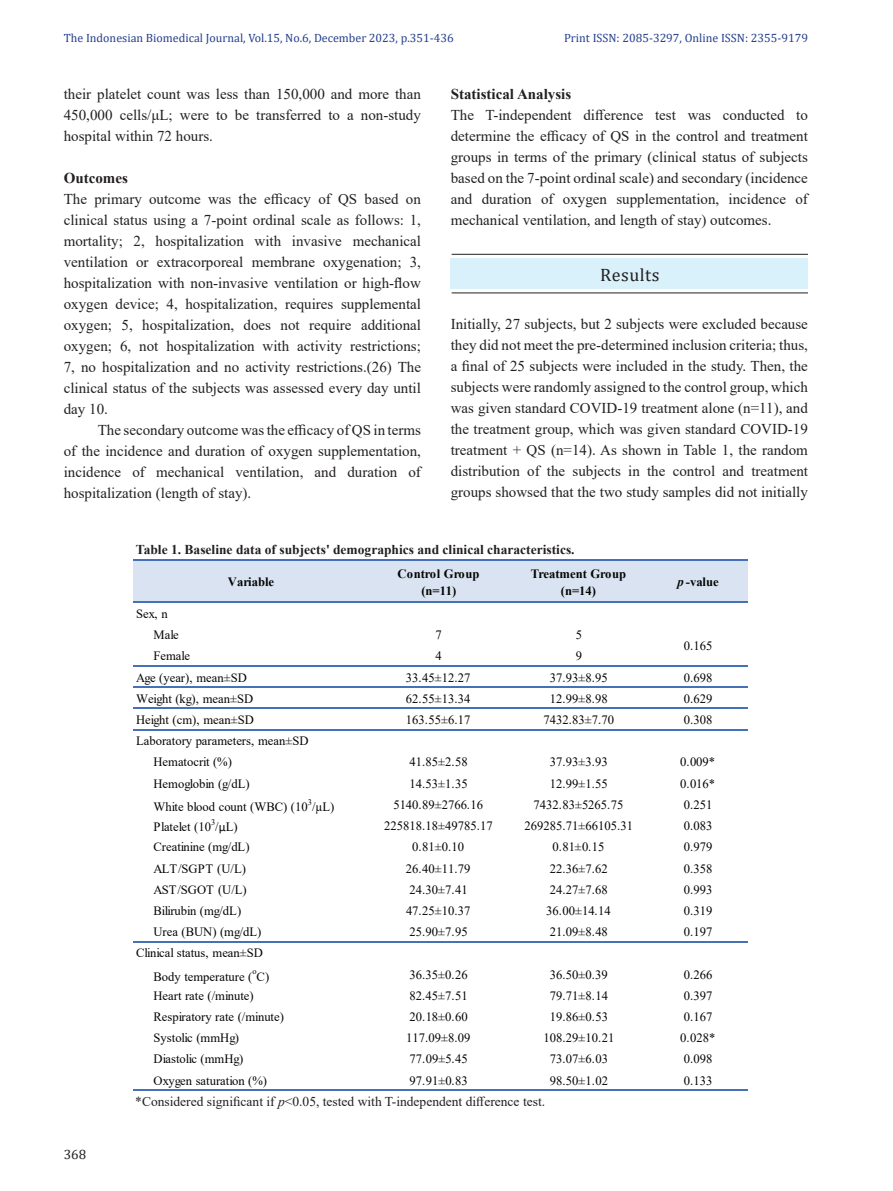
<style>
.page{position:relative;width:893px;height:1191px;background:#fff}
.page>*{position:absolute;margin:0;border:0;box-sizing:border-box;transform-origin:0 0}
.Content_Separator{font:18px "Cambria";letter-spacing:.03em;color:#231f20}
.Body_Text{font:15px/21px "Times New Roman";color:#231f20;text-align:justify}
.Body_Text-2{font:700 15px "Times New Roman";color:#231f20}
.Figure_Legend{font:13.5px "Times New Roman";color:#231f20}
.Figure_Legend-2{font:700 13.5px "Times New Roman";color:#231f20}
.t1{font:13.5px "Cambria";color:#231f20}
.t2{font:12.75px/21.1px "Times New Roman";color:#040503}
.t3{font:700 12.75px/16.2px "Times New Roman";color:#040503;text-align:center}
.t4{font:12px "Cambria";color:#253f8e}
.t5{font:8.55px "Times New Roman";color:#040503}
.s1{font-style:italic}
.s2{font-family:"Calibri"}
</style>
<div class="page">
<hr style="left:452px;top:254px;width:356px;height:1px;background:#231f20">
<hr style="left:452px;top:292px;width:356px;height:1px;background:#231f20">
<div style="left:451px;top:259px;width:357px;height:30px;background:#d9f1fb"></div>
<div style="left:133px;top:560px;width:614px;height:43px;background:#d9e3f2"></div>
<hr style="left:133px;top:559px;width:614px;height:1px;background:#4671b8">
<hr style="left:133px;top:601px;width:614px;height:2px;background:#4671b8">
<hr style="left:133px;top:665px;width:614px;height:1px;background:#4671b8">
<hr style="left:133px;top:686px;width:614px;height:2px;background:#4671b8">
<hr style="left:133px;top:707px;width:614px;height:2px;background:#4671b8">
<hr style="left:133px;top:729px;width:614px;height:1px;background:#4671b8">
<hr style="left:133px;top:941px;width:614px;height:1px;background:#4671b8">
<hr style="left:133px;top:1089px;width:614px;height:2px;background:#4671b8">
<p class="t4" style="left:64px;top:31px;width:391px">The Indonesian Biomedical Journal, Vol.15, No.6, December 2023, p.351-436</p>
<p class="t4" style="left:564px;top:31px;width:245px">Print ISSN: 2085-3297, Online ISSN: 2355-9179</p>
<p class="Body_Text" style="left:64px;top:83px;width:359px">their platelet count was less than 150,000 and more than 450,000 cells/μL; were to be transferred to a non-study hospital within 72 hours.</p>
<p class="Body_Text-2" style="left:64px;top:167px;width:66px">Outcomes</p>
<p class="Body_Text" style="left:64px;top:188px;width:359px">The primary outcome was the efficacy of QS based on clinical status using a 7-point ordinal scale as follows: 1, mortality; 2, hospitalization with invasive mechanical ventilation or extracorporeal membrane oxygenation; 3, hospitalization with non-invasive ventilation or high-flow oxygen device; 4, hospitalization, requires supplemental oxygen; 5, hospitalization, does not require additional oxygen; 6, not hospitalization with activity restrictions; 7, no hospitalization and no activity restrictions.(26) The clinical status of the subjects was assessed every day until day 10.</p>
<p class="Body_Text" style="left:64px;top:419px;width:359px;text-indent:34px">The secondary outcome was the efficacy of QS in terms of the incidence and duration of oxygen supplementation, incidence of mechanical ventilation, and duration of hospitalization (length of stay).</p>
<p class="Body_Text-2" style="left:451px;top:83px;width:122px">Statistical Analysis</p>
<p class="Body_Text" style="left:451px;top:104px;width:359px">The T-independent difference test was conducted to determine the efficacy of QS in the control and treatment groups in terms of the primary (clinical status of subjects based on the 7-point ordinal scale) and secondary (incidence and duration of oxygen supplementation, incidence of mechanical ventilation, and length of stay) outcomes.</p>
<p class="Content_Separator" style="left:600px;top:264px;width:61px">Results</p>
<p class="Body_Text" style="left:451px;top:313px;width:359px">Initially, 27 subjects, but 2 subjects were excluded because they did not meet the pre-determined inclusion criteria; thus, a final of 25 subjects were included in the study. Then, the subjects were randomly assigned to the control group, which was given standard COVID-19 treatment alone (n=11), and the treatment group, which was given standard COVID-19 treatment + QS (n=14). As shown in Table 1, the random distribution of the subjects in the control and treatment groups showsed that the two study samples did not initially</p>
<p class="Figure_Legend-2" style="left:136px;top:539px;width:440px">Table 1. Baseline data of subjects' demographics and clinical characteristics.</p>
<p class="t3" style="left:398px;top:565px;width:84px">Control Group (n=11)</p>
<p class="t3" style="left:531px;top:565px;width:97px">Treatment Group (n=14)</p>
<p class="t3" style="left:677px;top:573px;width:43px"><span class="s1">p</span> -value</p>
<p class="t2" style="left:154px;top:624px;width:27px">Male</p>
<p class="t2" style="left:435px;top:624px;width:8px">7</p>
<p class="t2" style="left:576px;top:624px;width:8px">5</p>
<p class="t2" style="left:154px;top:645px;width:38px">Female</p>
<p class="t2" style="left:435px;top:645px;width:8px">4</p>
<p class="t2" style="left:576px;top:645px;width:8px">9</p>
<p class="t2" style="left:406px;top:666px;width:66px">33.45±12.27</p>
<p class="t2" style="left:550px;top:666px;width:60px">37.93±8.95</p>
<p class="t2" style="left:684px;top:666px;width:30px">0.698</p>
<p class="t2" style="left:406px;top:687px;width:66px">62.55±13.34</p>
<p class="t2" style="left:550px;top:687px;width:60px">12.99±8.98</p>
<p class="t2" style="left:684px;top:687px;width:30px">0.629</p>
<p class="t2" style="left:406px;top:708px;width:66px">163.55±6.17</p>
<p class="t2" style="left:543px;top:708px;width:72px">7432.83±7.70</p>
<p class="t2" style="left:684px;top:708px;width:30px">0.308</p>
<p class="t2" style="left:153px;top:751px;width:80px">Hematocrit (%)</p>
<p class="t2" style="left:409px;top:751px;width:60px">41.85±2.58</p>
<p class="t2" style="left:550px;top:751px;width:60px">37.93±3.93</p>
<p class="t2" style="left:680px;top:751px;width:37px">0.009*</p>
<p class="t2" style="left:154px;top:772px;width:98px">Hemoglobin (g/dL)</p>
<p class="t2" style="left:409px;top:772px;width:60px">14.53±1.35</p>
<p class="t2" style="left:550px;top:772px;width:60px">12.99±1.55</p>
<p class="t2" style="left:680px;top:772px;width:37px">0.016*</p>
<p class="t2" style="left:154px;top:795px;width:182px">White blood count (WBC) (10 /µL)</p>
<p class="t3" style="left:228px;top:573px;width:48px">Variable</p>
<p class="t2" style="left:136px;top:602px;width:33px">Sex, n</p>
<p class="t2" style="left:684px;top:634px;width:30px">0.165</p>
<p class="t2" style="left:136px;top:666px;width:174px">Age (year), mean±SD<br>Weight (kg), mean±SD<br>Height (cm), mean±SD<br>Laboratory parameters, mean±SD</p>
<p class="t5" style="left:308px;top:795px;width:6px">3</p>
<p class="t2" style="left:393px;top:793px;width:91px">5140.89±2766.16</p>
<p class="t2" style="left:534px;top:793px;width:91px">7432.83±5265.75</p>
<p class="t2" style="left:684px;top:793px;width:30px">0.251</p>
<p class="t5" style="left:211px;top:816px;width:6px">3</p>
<p class="t2" style="left:384px;top:815px;width:110px">225818.18±49785.17</p>
<p class="t2" style="left:524px;top:815px;width:110px">269285.71±66105.31</p>
<p class="t2" style="left:684px;top:815px;width:30px">0.083</p>
<p class="t2" style="left:154px;top:836px;width:98px">Creatinine (mg/dL)</p>
<p class="t2" style="left:412px;top:836px;width:53px">0.81±0.10</p>
<p class="t2" style="left:553px;top:836px;width:53px">0.81±0.15</p>
<p class="t2" style="left:684px;top:836px;width:30px">0.979</p>
<p class="t2" style="left:154px;top:857px;width:94px">ALT/SGPT (U/L)</p>
<p class="t2" style="left:406px;top:857px;width:66px">26.40±11.79</p>
<p class="t2" style="left:550px;top:857px;width:60px">22.36±7.62</p>
<p class="t2" style="left:684px;top:857px;width:30px">0.358</p>
<p class="t2" style="left:154px;top:878px;width:95px">AST/SGOT (U/L)</p>
<p class="t2" style="left:409px;top:878px;width:60px">24.30±7.41</p>
<p class="t2" style="left:550px;top:878px;width:60px">24.27±7.68</p>
<p class="t2" style="left:684px;top:878px;width:30px">0.993</p>
<p class="t2" style="left:154px;top:899px;width:89px">Bilirubin (mg/dL)</p>
<p class="t2" style="left:406px;top:899px;width:66px">47.25±10.37</p>
<p class="t2" style="left:546px;top:899px;width:66px">36.00±14.14</p>
<p class="t2" style="left:684px;top:899px;width:30px">0.319</p>
<p class="t2" style="left:154px;top:921px;width:109px">Urea (BUN) (mg/dL)</p>
<p class="t2" style="left:409px;top:921px;width:60px">25.90±7.95</p>
<p class="t2" style="left:550px;top:921px;width:60px">21.09±8.48</p>
<p class="t2" style="left:684px;top:921px;width:30px">0.197</p>
<p class="t2" style="left:154px;top:965px;width:117px">Body temperature ( C)</p>
<p class="t2" style="left:154px;top:816px;width:86px">Platelet (10 /<span class="s2">µ</span>L)</p>
<p class="t2" style="left:136px;top:942px;width:128px">Clinical status, mean±SD</p>
<p class="t5" style="left:252px;top:965px;width:6px">o</p>
<p class="t2" style="left:409px;top:963px;width:60px">36.35±0.26</p>
<p class="t2" style="left:550px;top:963px;width:60px">36.50±0.39</p>
<p class="t2" style="left:684px;top:963px;width:30px">0.266</p>
<p class="t2" style="left:154px;top:984px;width:102px">Heart rate (/minute)</p>
<p class="t2" style="left:409px;top:984px;width:60px">82.45±7.51</p>
<p class="t2" style="left:550px;top:984px;width:60px">79.71±8.14</p>
<p class="t2" style="left:684px;top:984px;width:30px">0.397</p>
<p class="t2" style="left:154px;top:1005px;width:132px">Respiratory rate (/minute)</p>
<p class="t2" style="left:410px;top:1005px;width:60px">20.18±0.60</p>
<p class="t2" style="left:550px;top:1005px;width:60px">19.86±0.53</p>
<p class="t2" style="left:684px;top:1005px;width:30px">0.167</p>
<p class="t2" style="left:154px;top:1027px;width:87px">Systolic (mmHg)</p>
<p class="t2" style="left:406px;top:1027px;width:66px">117.09±8.09</p>
<p class="t2" style="left:543px;top:1027px;width:72px">108.29±10.21</p>
<p class="t2" style="left:680px;top:1027px;width:37px">0.028*</p>
<p class="t2" style="left:154px;top:1048px;width:91px">Diastolic (mmHg)</p>
<p class="t2" style="left:410px;top:1048px;width:60px">77.09±5.45</p>
<p class="t2" style="left:550px;top:1048px;width:60px">73.07±6.03</p>
<p class="t2" style="left:684px;top:1048px;width:30px">0.098</p>
<p class="t2" style="left:154px;top:1069px;width:115px">Oxygen saturation (%)</p>
<p class="t2" style="left:410px;top:1069px;width:60px">97.91±0.83</p>
<p class="t2" style="left:550px;top:1069px;width:60px">98.50±1.02</p>
<p class="t2" style="left:684px;top:1069px;width:30px">0.133</p>
<p class="t1" style="left:64px;top:1146px;width:24px">368</p>
<p class="Figure_Legend" style="left:135px;top:1091px;width:411px">*Considered significant if <span class="s1">p</span>&lt;0.05, tested with T-independent difference test.</p>
</div>
